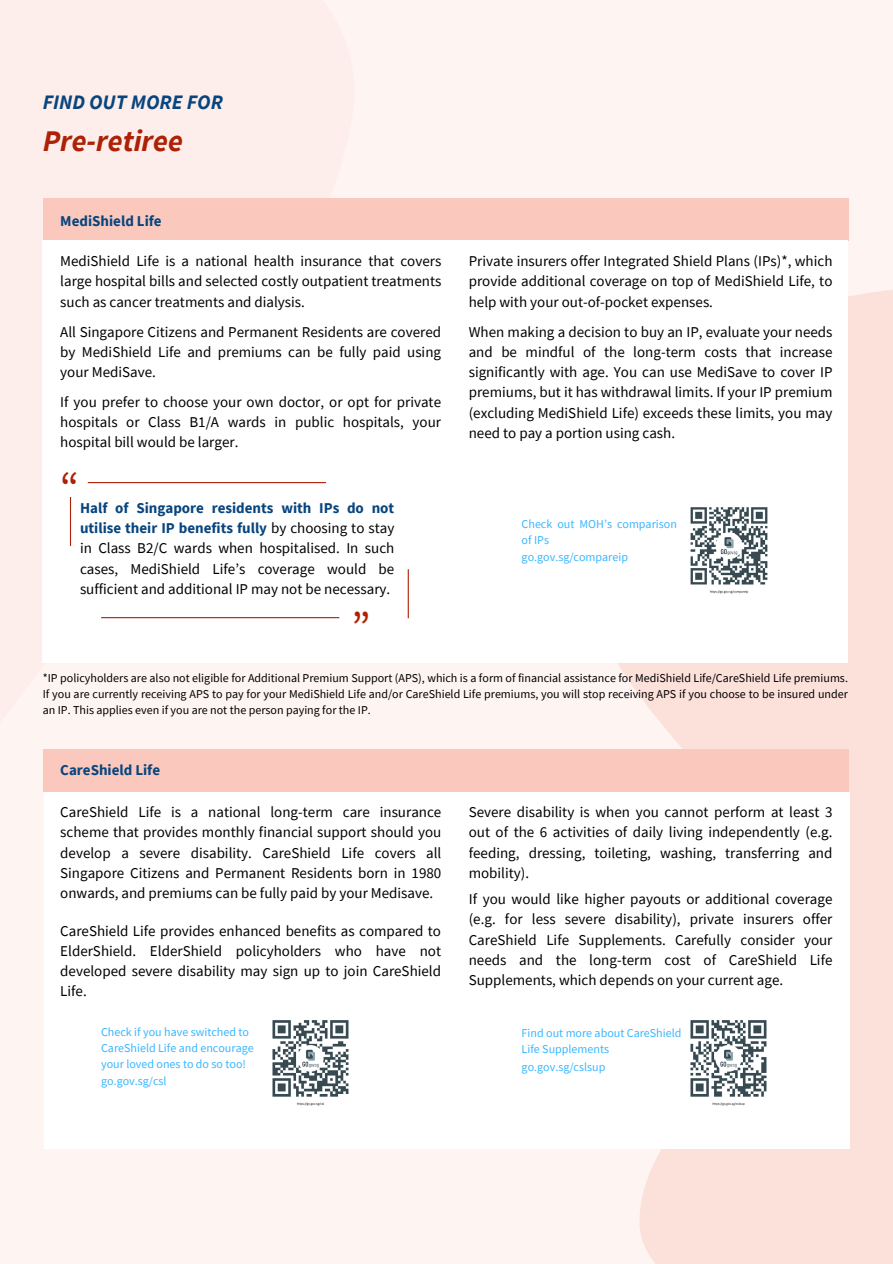
<style>
.page{position:relative;width:893px;height:1264px;background:#fff}
.page>*{position:absolute;margin:0;border:0;box-sizing:border-box;transform-origin:0 0}
.t1{font:44.85px "Source Sans Pro";color:#ad2207}
.t2{font:italic 700 30px "Source Sans Pro";color:#ad2207}
.t3{font:italic 700 20.55px "Source Sans Pro";color:#08457e}
.t4{font:15px/20.2px "Source Sans Pro";color:#000;text-align:justify}
.t5{font:700 15px "Source Sans Pro";color:#08457e}
.t6{font:12px/16px "Source Sans Pro";color:#000;text-align:justify}
.t7{font:12px/16px "Source Sans Pro";color:#38b6ff}
.s1{font-weight:700;color:#08457e}
</style>
<div class="page">
<div style="left:0;top:0;width:892px;height:1263px;background:#fbc8be;opacity:.2"></div>
<div style="left:43px;top:198px;width:805px;height:43px;background:#fbc8be"></div>
<div style="left:43px;top:241px;width:805px;height:422px;background:#fff"></div>
<hr style="left:88px;top:482px;width:238px;height:1px;background:#ad2207">
<hr style="left:101px;top:617px;width:238px;height:1px;background:#ad2207">
<hr style="left:70px;top:497px;width:1px;height:49px;background:#ad2207">
<hr style="left:407px;top:569px;width:2px;height:49px;background:#ad2207">
<div style="left:43px;top:749px;width:805px;height:42px;background:#fbc8be"></div>
<div style="left:44px;top:791px;width:805px;height:357px;background:#fff"></div>
<img style="left:272px;top:1020px;width:77px;height:86px">
<img style="left:690px;top:507px;width:78px;height:87px">
<img style="left:690px;top:1020px;width:77px;height:86px">
<h2 class="t3" style="left:43px;top:88px;width:182px">FIND OUT MORE FOR</h2>
<h1 class="t2" style="left:43px;top:121px;width:142px">Pre-retiree</h1>
<h4 class="t5" style="left:60px;top:212px;width:103px">MediShield Life</h4>
<h4 class="t4" style="left:60px;top:251px;width:382px">MediShield Life is a national health insurance that covers large hospital bills and selected costly outpatient treatments such as cancer treatments and dialysis.</h4>
<h4 class="t4" style="left:468px;top:251px;width:365px">Private insurers offer Integrated Shield Plans (IPs)*, which provide additional coverage on top of MediShield Life, to help with your out-of-pocket expenses.</h4>
<p class="t4" style="left:468px;top:321px;width:365px">When making a decision to buy an IP, evaluate your needs and be mindful of the long-term costs that increase significantly with age. You can use MediSave to cover IP premiums, but it has withdrawal limits. If your IP premium (excluding MediShield Life) exceeds these limits, you may need to pay a portion using cash.</p>
<p class="t4" style="left:60px;top:321px;width:382px">All Singapore Citizens and Permanent Residents are covered by MediShield Life and premiums can be fully paid using your MediSave.</p>
<h4 class="t4" style="left:60px;top:391px;width:382px">If you prefer to choose your own doctor, or opt for private hospitals or Class B1/A wards in public hospitals, your hospital bill would be larger.</h4>
<p class="t1" style="left:60px;top:458px;width:21px">“</p>
<p class="t4" style="left:80px;top:497px;width:316px"><span class="s1">Half of Singapore residents with IPs do not utilise their IP benefits fully</span> by choosing to stay in Class B2/C wards when hospitalised. In such cases, MediShield Life’s coverage would be sufficient and additional IP may not be necessary.</p>
<h3 class="t1" style="left:351px;top:598px;width:21px">”</h3>
<h4 class="t7" style="left:521px;top:515px;width:157px">Check out MOH’s comparison of IPs</h4>
<p class="t7" style="left:521px;top:549px;width:108px">go.gov.sg/compareip</p>
<h4 class="t6" style="left:43px;top:669px;width:806px">*IP policyholders are also not eligible for Additional Premium Support (APS), which is a form of financial assistance for MediShield Life/CareShield Life premiums.<br>If you are currently receiving APS to pay for your MediShield Life and/or CareShield Life premiums, you will stop receiving APS if you choose to be insured under an IP. This applies even if you are not the person paying for the IP.</h4>
<p class="t5" style="left:60px;top:760px;width:101px">CareShield Life</p>
<p class="t4" style="left:60px;top:801px;width:382px">CareShield Life is a national long-term care insurance scheme that provides monthly financial support should you develop a severe disability. CareShield Life covers all Singapore Citizens and Permanent Residents born in 1980 onwards, and premiums can be fully paid by your Medisave.</p>
<h4 class="t4" style="left:60px;top:920px;width:382px">CareShield Life provides enhanced benefits as compared to ElderShield. ElderShield policyholders who have not developed severe disability may sign up to join CareShield Life.</h4>
<p class="t7" style="left:101px;top:1023px;width:154px">Check if you have switched to<br>CareShield Life and encourage your loved ones to do so too!</p>
<h4 class="t7" style="left:101px;top:1072px;width:67px">go.gov.sg/csl</h4>
<h4 class="t4" style="left:468px;top:801px;width:365px">Severe disability is when you cannot perform at least 3 out of the 6 activities of daily living independently (e.g. feeding, dressing, toileting, washing, transferring and mobility).</h4>
<h3 class="t4" style="left:468px;top:888px;width:365px">If you would like higher payouts or additional coverage (e.g. for less severe disability), private insurers offer CareShield Life Supplements. Carefully consider your needs and the long-term cost of CareShield Life Supplements, which depends on your current age.</h3>
<p class="t7" style="left:521px;top:1024px;width:161px">Find out more about CareShield<br>Life Supplements</p>
<p class="t7" style="left:521px;top:1058px;width:85px">go.gov.sg/cslsup</p>
</div>
